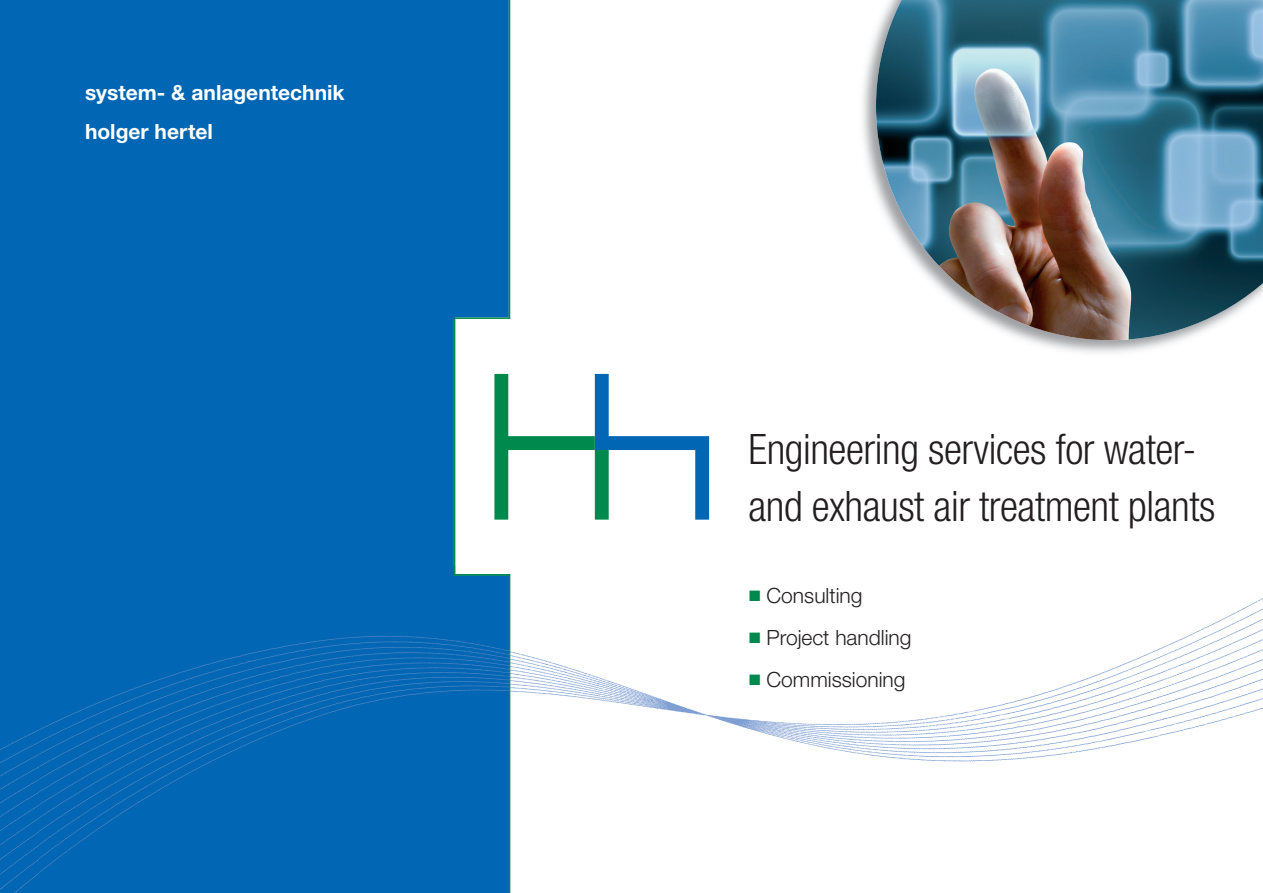
<style>
.page{position:relative;width:1263px;height:893px;background:#fff}
.page>*{position:absolute;margin:0;border:0;box-sizing:border-box;transform-origin:0 0}
.t1{font:300 condensed 42px/57px "Helvetica Neue";letter-spacing:-.01em;color:#231f20}
.t2{font:300 21px "Helvetica Neue";color:#231f20}
.t3{font:700 21px/39px "Helvetica Neue";color:#fff}
.s1{color:#00894d}
</style>
<div class="page">
<img style="left:510px;top:436px;width:753px;height:457px">
<div style="left:39px;top:0;width:471px;height:565px;background:#0166b3"></div>
<svg style="left:494px;top:374px;width:215px;height:146px"></svg>
<div style="left:0;top:0;width:39px;height:893px;background:#0166b3"></div>
<img style="left:455px;top:553px;width:55px;height:12px">
<div style="left:39px;top:565px;width:414px;height:328px;background:#0166b3"></div>
<img style="left:453px;top:565px;width:57px;height:328px">
<img style="left:0;top:730px;width:39px;height:163px">
<img style="left:863px;top:34px;width:317px;height:319px">
<img style="left:876px;top:0;width:387px;height:340px">
<p class="t3" style="left:85px;top:75px;width:261px">system- &amp; anlagentechnik holger hertel</p>
<p class="t1" style="left:748px;top:424px;width:468px">Engineering services for water&shy;and exhaust air treatment plants</p>
<p class="t2" style="left:749px;top:588px;width:115px"><span class="s1">■</span> Consulting</p>
<p class="t2" style="left:749px;top:630px;width:164px"><span class="s1">■</span> Project handling</p>
<p class="t2" style="left:749px;top:672px;width:158px"><span class="s1">■</span> Commissioning</p>
</div>
